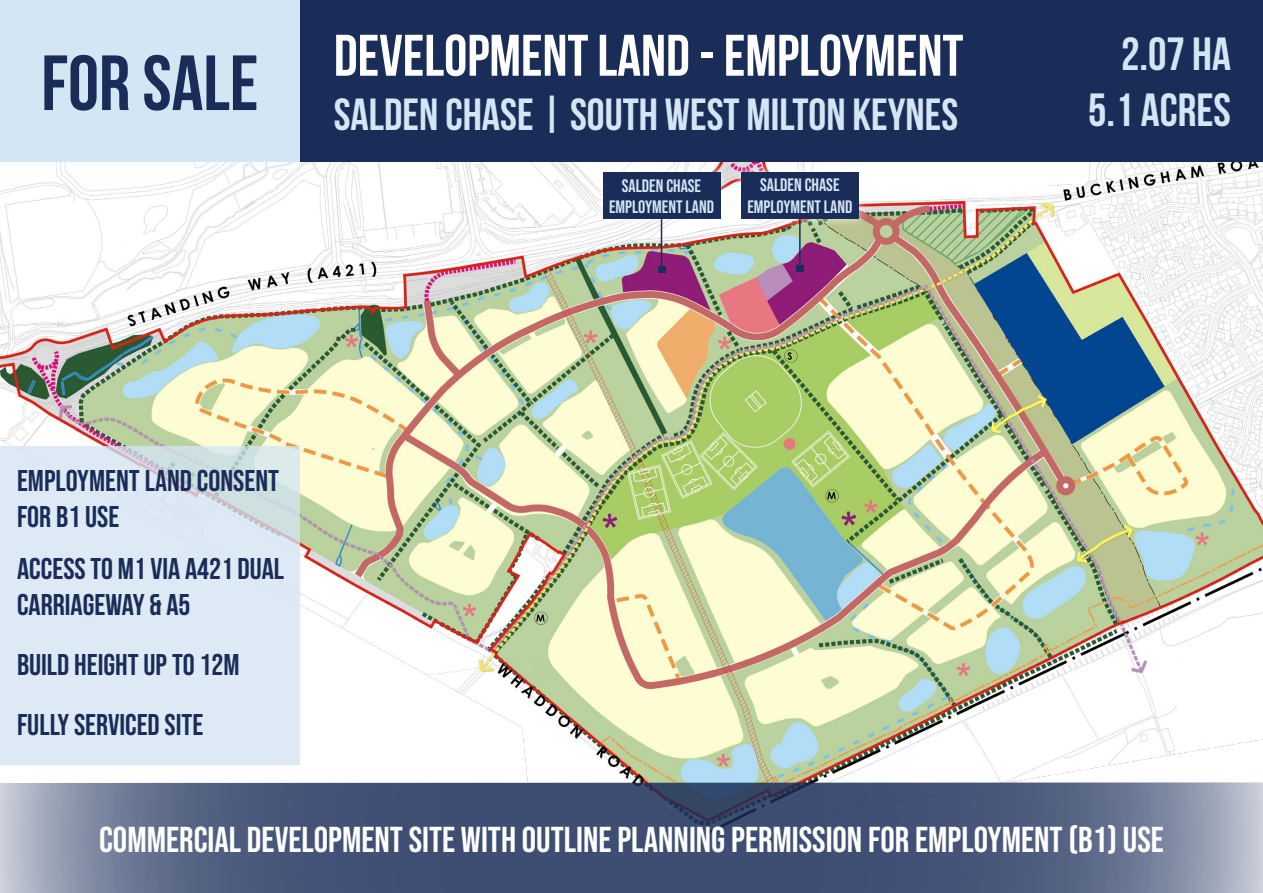
<style>
.page{position:relative;width:1263px;height:893px;background:#fff}
.page>*{position:absolute;margin:0;border:0;box-sizing:border-box;transform-origin:0 0}
.t1{font:700 78px "Bebas Neue";color:#1a2d59}
.t2{font:700 58.5px "Bebas Neue";color:#fff}
.t3{font:700 46.5px/55.8px "Bebas Neue";color:#d4e5f3;text-align:right}
.t4{font:700 45px "Bebas Neue";color:#d4e5f3}
.t5{font:36px "Bebas Neue";color:#fff}
.t6{font:30px/36px "Bebas Neue";color:#1a2d59}
.t7{font:700 30px/36px "Bebas Neue";color:#1a2d59}
.t8{font:18px/21.6px "Bebas Neue";color:#d4e5f3;text-align:center}
</style>
<div class="page">
<img style="left:0;top:162px;width:1263px;height:620px">
<div style="left:300px;top:0;width:963px;height:162px;background:#1a2d59"></div>
<div style="left:0;top:0;width:300px;height:162px;background:#d4e5f3"></div>
<svg style="left:0;top:446px;width:300px;height:319px;background:#dbe8f2"></svg>
<svg style="left:0;top:782px;width:1263px;height:111px;background:#576584"></svg>
<div style="left:1030px;top:637px;width:10px;height:10px;background:#000;opacity:.16"></div>
<div style="left:731px;top:162px;width:137px;height:67px;background:#fff;opacity:.75"></div>
<div style="left:741px;top:172px;width:118px;height:47px;background:#1a2d59"></div>
<div style="left:593px;top:163px;width:137px;height:66px;background:#fff;opacity:.75"></div>
<div style="left:603px;top:172px;width:117px;height:47px;background:#1a2d59"></div>
<div style="left:796px;top:266px;width:8px;height:6px;background:#1a2d59"></div>
<div style="left:658px;top:266px;width:7px;height:6px;background:#1a2d59"></div>
<hr style="left:799px;top:219px;width:2px;height:47px;background:#1a2d59">
<hr style="left:661px;top:219px;width:1px;height:47px;background:#1a2d59">
<h1 class="t1" style="left:41px;top:40px;width:219px">FOR SALE</h1>
<h2 class="t2" style="left:334px;top:23px;width:631px">DEVELOPMENT LAND - EMPLOYMENT</h2>
<p class="t4" style="left:334px;top:89px;width:626px">SALDEN CHASE | SOUTH WEST MILTON KEYNES</p>
<p class="t8" style="left:609px;top:174px;width:107px">SALDEN CHASE<br>EMPLOYMENT LAND</p>
<p class="t8" style="left:747px;top:174px;width:107px">SALDEN CHASE<br>EMPLOYMENT LAND</p>
<p class="t6" style="left:17px;top:462px;width:264px">EMPLOYMENT LAND CONSENT<br>FOR B1 USE</p>
<p class="t7" style="left:17px;top:550px;width:269px">ACCESS TO M1 VIA A421 DUAL<br>CARRIAGEWAY &amp; A5</p>
<p class="t6" style="left:17px;top:635px;width:224px;line-height:59.8px">BUILD HEIGHT UP TO 12M<br>FULLY SERVICED SITE</p>
<p class="t3" style="left:1088px;top:26px;width:144px">2.07 HA<br>5.1 ACRES</p>
<p class="t5" style="left:99px;top:820px;width:1066px">COMMERCIAL DEVELOPMENT SITE WITH OUTLINE PLANNING PERMISSION FOR EMPLOYMENT (B1) USE</p>
</div>
